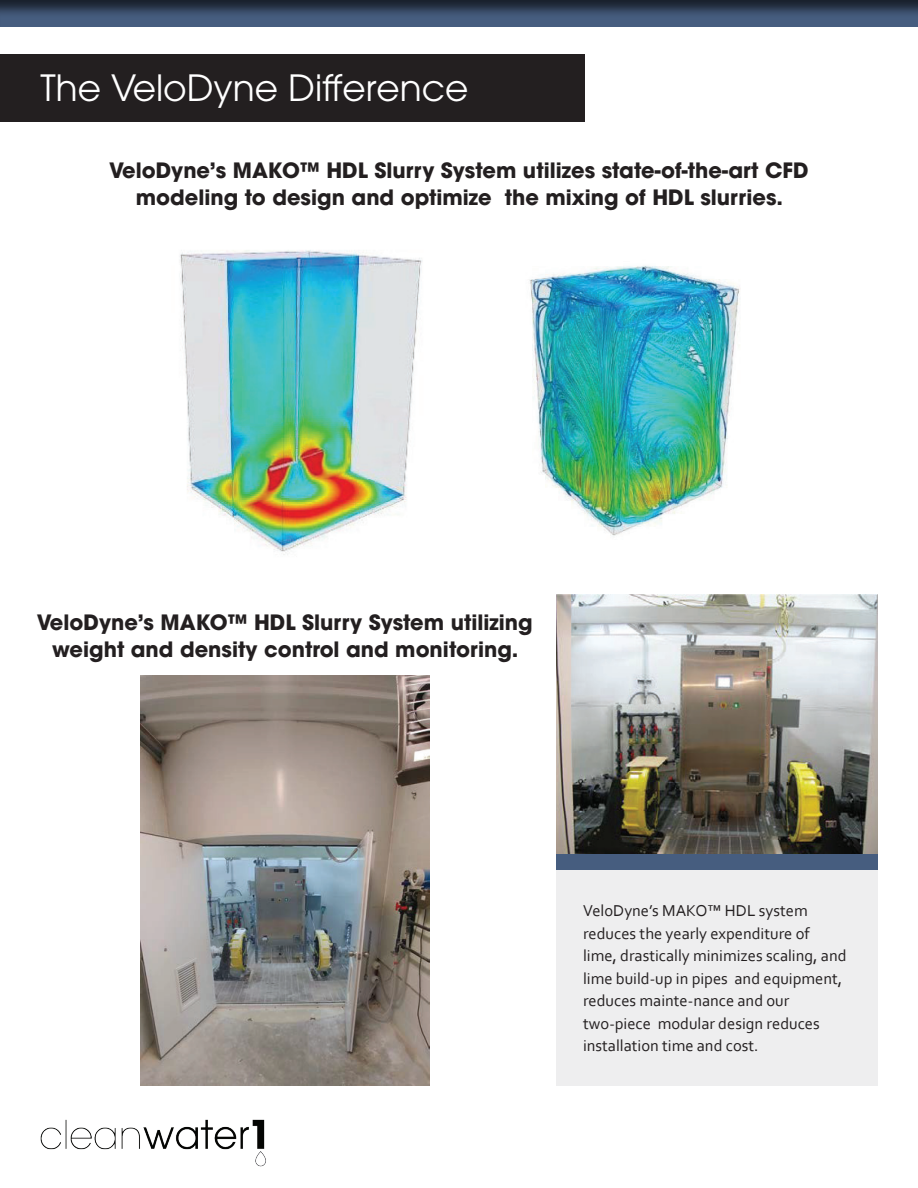
<style>
.page{position:relative;width:918px;height:1188px;background:#fff}
.page>*{position:absolute;margin:0;border:0;box-sizing:border-box;transform-origin:0 0}
.t1{font:36px "ITC Avant Garde Pro";color:#fff}
.t2{font:700 21px/27px "ITC Avant Garde Pro";color:#231f20;text-align:center}
.t3{font:16.5px/22.5px "Corbel";color:#231f20}
</style>
<div class="page">
<img style="left:556px;top:595px;width:322px;height:260px">
<div style="left:0;top:0;width:918px;height:29px;background:#231f20;opacity:.75"></div>
<img style="left:40px;top:1119px;width:226px;height:47px">
<div style="left:0;top:54px;width:585px;height:68px;background:#231f20"></div>
<img style="left:140px;top:675px;width:289px;height:410px">
<img style="left:180px;top:250px;width:242px;height:305px">
<img style="left:529px;top:266px;width:211px;height:270px">
<div style="left:556px;top:855px;width:322px;height:15px;background:#465d7f"></div>
<div style="left:556px;top:870px;width:322px;height:215px;background:#eeeeef"></div>
<h1 class="t1" style="left:40px;top:66px;width:430px">The VeloDyne Difference</h1>
<p class="t2" style="left:109px;top:156px;width:701px">VeloDyne’s MAKO™ HDL Slurry System utilizes state-of-the-art CFD modeling to design and optimize the mixing of HDL slurries.</p>
<p class="t2" style="left:37px;top:608px;width:497px">VeloDyne’s MAKO™ HDL Slurry System utilizing weight and density control and monitoring.</p>
<p class="t3" style="left:583px;top:899px;width:265px">VeloDyne’s MAKO™ HDL system reduces the yearly expenditure of lime, drastically minimizes scaling, and lime build-up in pipes and equipment, reduces mainte-nance and our two-piece modular design reduces installation time and cost.</p>
</div>
